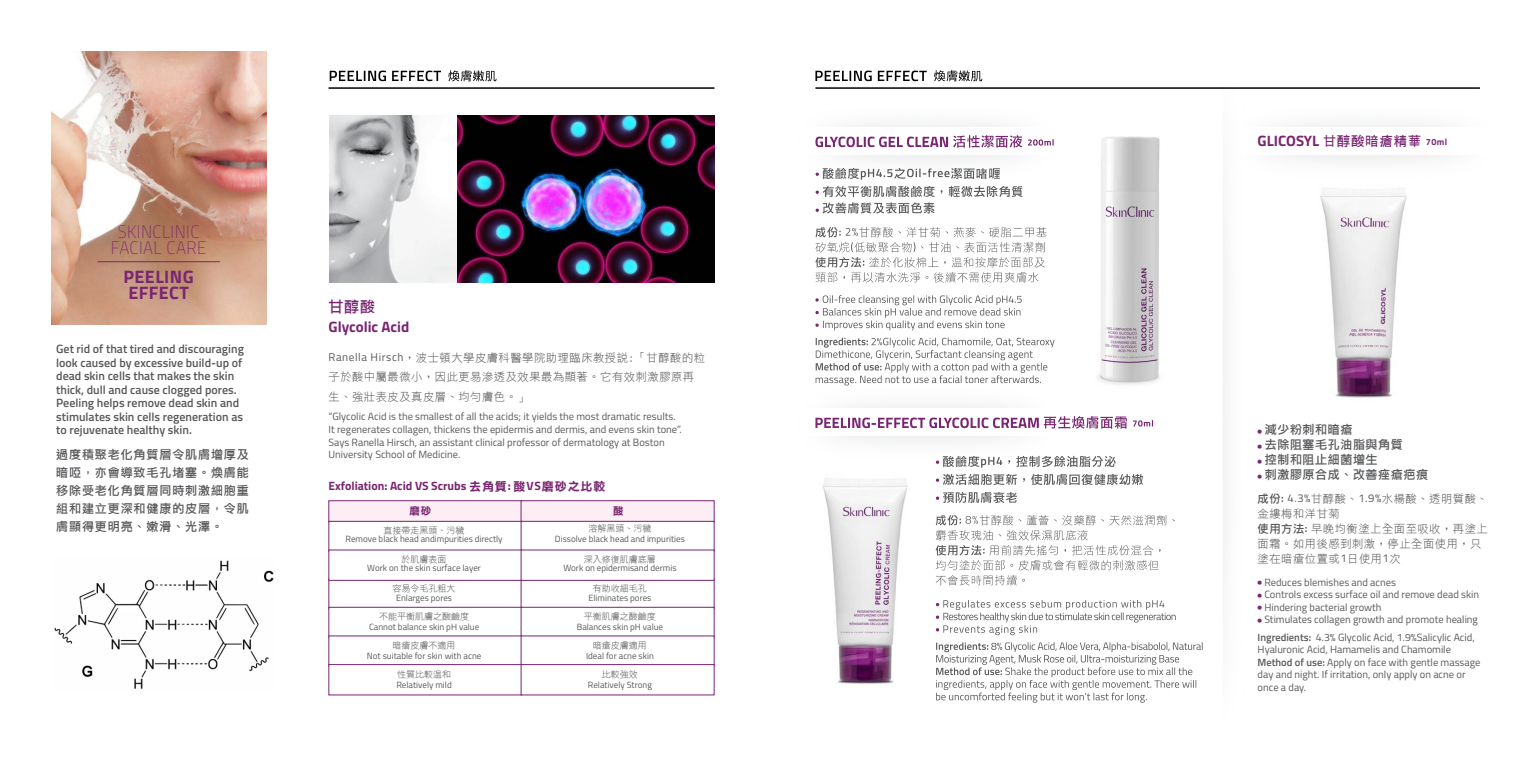
<style>
.page{position:relative;width:1531px;height:766px;background:#fff}
.page>*{position:absolute;margin:0;border:0;box-sizing:border-box;transform-origin:0 0}
.t1{font:18px/16.5px "Titillium Thin Upright";letter-spacing:.025em;color:#7a2572;text-align:center}
.t2{font:700 18px/16.5px "Titillium";letter-spacing:.025em;color:#7a2572}
.t3{font:700 15px "Titillium";color:#7a2572}
.t4{font:15px "DF Li Hei W5 WIN BF";color:#7a2572}
.t5{font:600 12px/13.5px "Titillium";color:#58595b}
.t6{font:12px/18px "DF Li Hei W5 WIN BF";letter-spacing:.075em;color:#58595b;text-align:justify}
.t7{font:12px "DF Li Hei W5 WIN BF";letter-spacing:.05em;color:#58595b}
.t8{font:700 12px "Titillium";color:#7a2572}
.t9{font:11.25px/15px "DF Hei Lt HK BF";letter-spacing:.05em;color:#58595b}
.t10{font:10.5px/12.6px "Titillium";color:#58595b}
.t11{font:10.5px "DF Li Hei W7 WIN BF";color:#7a2572}
.t12{font:9px "Titillium";color:#58595b}
.t13{font:9px "DF Hei Lt HK BF";color:#58595b}
.s1{font-family:"Titillium"}
.s2{font-family:"DF Li Hei W7 WIN BF";font-weight:400}
.s3{font-family:"DF Hei Bd HK BF";font-weight:400;font-size:13.5px}
.s4{font-size:9px}
.s5{font-family:"DF Li Hei W3 WIN BF";font-size:4.5px;color:#7a2572}
.s6{font-family:"DF Li Hei W5 WIN BF"}
.s7{font-family:"Titillium";font-weight:600}
.s8{font-weight:600}
</style>
<div class="page">
<img style="left:51px;top:51px;width:215px;height:274px">
<hr style="left:97px;top:261px;width:123px;height:1px;background:#7a2572">
<img style="left:822px;top:484px;width:139px;height:200px">
<img style="left:1054px;top:136px;width:91px;height:249px">
<img style="left:824px;top:361px;width:264px;height:123px">
<div style="left:801px;top:408px;width:256px;height:28px;background:#fff"></div>
<svg style="left:815px;top:416px;width:330px;height:12px"></svg>
<img style="left:842px;top:81px;width:246px;height:122px">
<div style="left:801px;top:127px;width:256px;height:28px;background:#fff"></div>
<svg style="left:330px;top:70px;width:166px;height:11px"></svg>
<svg style="left:815px;top:70px;width:167px;height:11px"></svg>
<svg style="left:815px;top:135px;width:238px;height:13px"></svg>
<hr style="left:328px;top:87px;width:386px;height:2px;background:#000">
<svg style="left:815px;top:227px;width:231px;height:55px"></svg>
<svg style="left:815px;top:186px;width:207px;height:27px"></svg>
<svg style="left:815px;top:168px;width:185px;height:12px"></svg>
<svg style="left:815px;top:337px;width:239px;height:48px"></svg>
<svg style="left:815px;top:295px;width:207px;height:35px"></svg>
<svg style="left:936px;top:515px;width:209px;height:70px"></svg>
<svg style="left:936px;top:492px;width:81px;height:11px"></svg>
<svg style="left:936px;top:474px;width:207px;height:11px"></svg>
<svg style="left:936px;top:456px;width:179px;height:11px"></svg>
<svg style="left:936px;top:642px;width:209px;height:60px"></svg>
<svg style="left:936px;top:599px;width:209px;height:36px"></svg>
<hr style="left:815px;top:87px;width:665px;height:2px;background:#000">
<img style="left:1319px;top:187px;width:88px;height:211px">
<img style="left:1145px;top:87px;width:123px;height:614px">
<div style="left:1169px;top:33px;width:54px;height:732px;background:#fff"></div>
<img style="left:456px;top:116px;width:258px;height:166px">
<svg style="left:330px;top:116px;width:126px;height:166px"></svg>
<img style="left:54px;top:560px;width:220px;height:129px">
<div style="left:328px;top:500px;width:194px;height:22px;background:#fdedf4;border:1px solid #7a2572"></div>
<div style="left:521px;top:500px;width:193px;height:22px;background:#fdedf4;border:1px solid #7a2572"></div>
<div style="left:328px;top:521px;width:194px;height:31px;background:#fff;border:1px solid #7a2572"></div>
<div style="left:521px;top:521px;width:193px;height:31px;background:#fff;border:1px solid #7a2572"></div>
<div style="left:328px;top:549px;width:194px;height:31px;background:#fff"></div>
<div style="left:521px;top:549px;width:193px;height:31px;background:#fff"></div>
<div style="left:328px;top:606px;width:194px;height:31px;background:#fff;border:1px solid #7a2572"></div>
<div style="left:521px;top:606px;width:193px;height:31px;background:#fff;border:1px solid #7a2572"></div>
<div style="left:328px;top:635px;width:194px;height:31px;background:#fff"></div>
<div style="left:521px;top:635px;width:193px;height:31px;background:#fff"></div>
<div style="left:328px;top:664px;width:194px;height:31px;background:#fff;border:1px solid #7a2572"></div>
<div style="left:521px;top:664px;width:193px;height:31px;background:#fff;border:1px solid #7a2572"></div>
<h1 class="t1" style="left:111px;top:222px;width:97px">SKINCLINIC<br>FACIAL CARE</h1>
<h1 class="t2" style="left:123px;top:267px;width:72px">PEELING<br>EFFECT</h1>
<p class="t5" style="left:56px;top:341px;width:189px">Get rid of that tired and discouraging look caused by excessive build-up of dead skin cells that makes the skin thick, dull and cause clogged pores.<br>Peeling helps remove dead skin and stimulates skin cells regeneration as to rejuvenate healthy skin.</p>
<p class="t6" style="left:56px;top:445px;width:194px">過度積聚老化角質層令肌膚增厚及暗啞，亦會導致毛孔堵塞。煥膚能移除受老化角質層同時刺激細胞重組和建立更深和健康的皮層，令肌膚顯得更明亮、嫩滑、光澤。</p>
<h2 class="t4" style="left:328px;top:299px;width:48px">甘醇酸</h2>
<h2 class="t3" style="left:328px;top:315px;width:82px">Glycolic Acid</h2>
<p class="t9" style="left:328px;top:347px;width:378px;line-height:19.5px"><span class="s1">Ranella Hirsch</span>，波士頓大學皮膚科醫學院助理臨床教授說:「甘醇酸的粒子於酸中屬最微小，因此更易滲透及效果最為顯著。它有效刺激膠原再生、強壯表皮及真皮層、均勻膚色。」</p>
<p class="t10" style="left:328px;top:410px;width:355px">“Glycolic Acid is the smallest of all the acids; it yields the most dramatic results.<br>It regenerates collagen, thickens the epidermis and dermis, and evens skin tone”.<br>Says Ranella Hirsch, an assistant clinical professor of dermatology at Boston University School of Medicine.</p>
<p class="t8" style="left:328px;top:476px;width:278px">Exfoliation: Acid VS Scrubs <span class="s2">去角質</span>: <span class="s2">酸</span>VS<span class="s2">磨砂之比較</span></p>
<p class="t11" style="left:409px;top:505px;width:23px">磨砂</p>
<p class="t11" style="left:613px;top:505px;width:12px">酸</p>
<p class="t13" style="left:384px;top:525px;width:82px">直接帶走黑頭、污穢</p>
<p class="t12" style="left:346px;top:532px;width:158px">Remove black head andimpurities directly</p>
<p class="t13" style="left:402px;top:554px;width:46px">於肌膚表面</p>
<p class="t12" style="left:367px;top:561px;width:115px">Work on the skin surface layer</p>
<p class="t13" style="left:393px;top:584px;width:64px">容易令毛孔粗大</p>
<p class="t12" style="left:396px;top:590px;width:58px">Enlarges pores</p>
<p class="t13" style="left:379px;top:611px;width:91px">不能平衡肌膚之酸鹼度</p>
<p class="t12" style="left:369px;top:619px;width:112px">Cannot balance skin pH value</p>
<p class="t13" style="left:393px;top:640px;width:64px">暗瘡皮膚不適用</p>
<p class="t12" style="left:367px;top:649px;width:116px">Not suitable for skin with acne</p>
<p class="t13" style="left:397px;top:669px;width:55px">性質比較溫和</p>
<p class="t12" style="left:396px;top:678px;width:57px">Relatively mild</p>
<p class="t13" style="left:588px;top:524px;width:64px">溶解黑頭、污穢</p>
<p class="t12" style="left:555px;top:532px;width:131px">Dissolve black head and impurities</p>
<p class="t13" style="left:584px;top:554px;width:73px">深入修復肌膚底層</p>
<p class="t12" style="left:563px;top:561px;width:115px">Work on epidermisand dermis</p>
<p class="t13" style="left:593px;top:584px;width:55px">有助收細毛孔</p>
<p class="t12" style="left:588px;top:590px;width:64px">Eliminates pores</p>
<p class="t13" style="left:584px;top:611px;width:73px">平衡肌膚之酸鹼度</p>
<p class="t12" style="left:577px;top:619px;width:88px">Balances skin pH value</p>
<p class="t13" style="left:593px;top:640px;width:55px">暗瘡皮膚適用</p>
<p class="t12" style="left:586px;top:648px;width:69px">Ideal for acne skin</p>
<p class="t13" style="left:602px;top:669px;width:37px">比較強效</p>
<p class="t12" style="left:588px;top:678px;width:66px">Relatively Strong</p>
<h2 class="t3" style="left:1257px;top:130px;width:191px">GLICOSYL <span class="s3">甘醇酸暗瘡精華</span> <span class="s4">70ml</span></h2>
<p class="t7" style="left:1257px;top:423px;width:96px"><span class="s5">●</span> 減少粉刺和暗瘡</p>
<p class="t7" style="left:1257px;top:438px;width:147px"><span class="s5">●</span> 去除阻塞毛孔油脂與角質</p>
<p class="t7" style="left:1257px;top:453px;width:121px"><span class="s5">●</span> 控制和阻止細菌增生</p>
<p class="t7" style="left:1257px;top:468px;width:172px"><span class="s5">●</span> 刺激膠原合成、改善痤瘡疤痕</p>
<p class="t9" style="left:1257px;top:490px;width:232px"><span class="s6">成份</span><span class="s7">:</span> <span class="s1">4.3%</span>甘醇酸、<span class="s1">1.9%</span>水楊酸、透明質酸、金縷梅和洋甘菊<br><span class="s6">使用方法</span><span class="s7">:</span> 早晚均衡塗上全面至吸收，再塗上面霜。如用後感到刺激，停止全面使用，只塗在暗瘡位置或<span class="s1">1</span>日使用<span class="s1">1</span>次</p>
<p class="t10" style="left:1257px;top:575px;width:140px"><span class="s5">●</span> Reduces blemishes and acnes</p>
<p class="t10" style="left:1257px;top:587px;width:223px"><span class="s5">●</span> Controls excess surface oil and remove dead skin</p>
<p class="t10" style="left:1257px;top:600px;width:125px"><span class="s5">●</span> Hindering bacterial growth</p>
<p class="t10" style="left:1257px;top:610px;width:222px;line-height:17.1px"><span class="s5">●</span> Stimulates collagen growth and promote healing<br><span class="s8">Ingredients:</span> 4.3% Glycolic Acid, 1.9%Salicylic Acid,</p>
<p class="t10" style="left:1257px;top:642px;width:224px">Hyaluronic Acid, Hamamelis and Chamomile <span class="s8">Method of use:</span> Apply on face with gentle massage day and night. If irritation, only apply on acne or once a day.</p>
</div>
